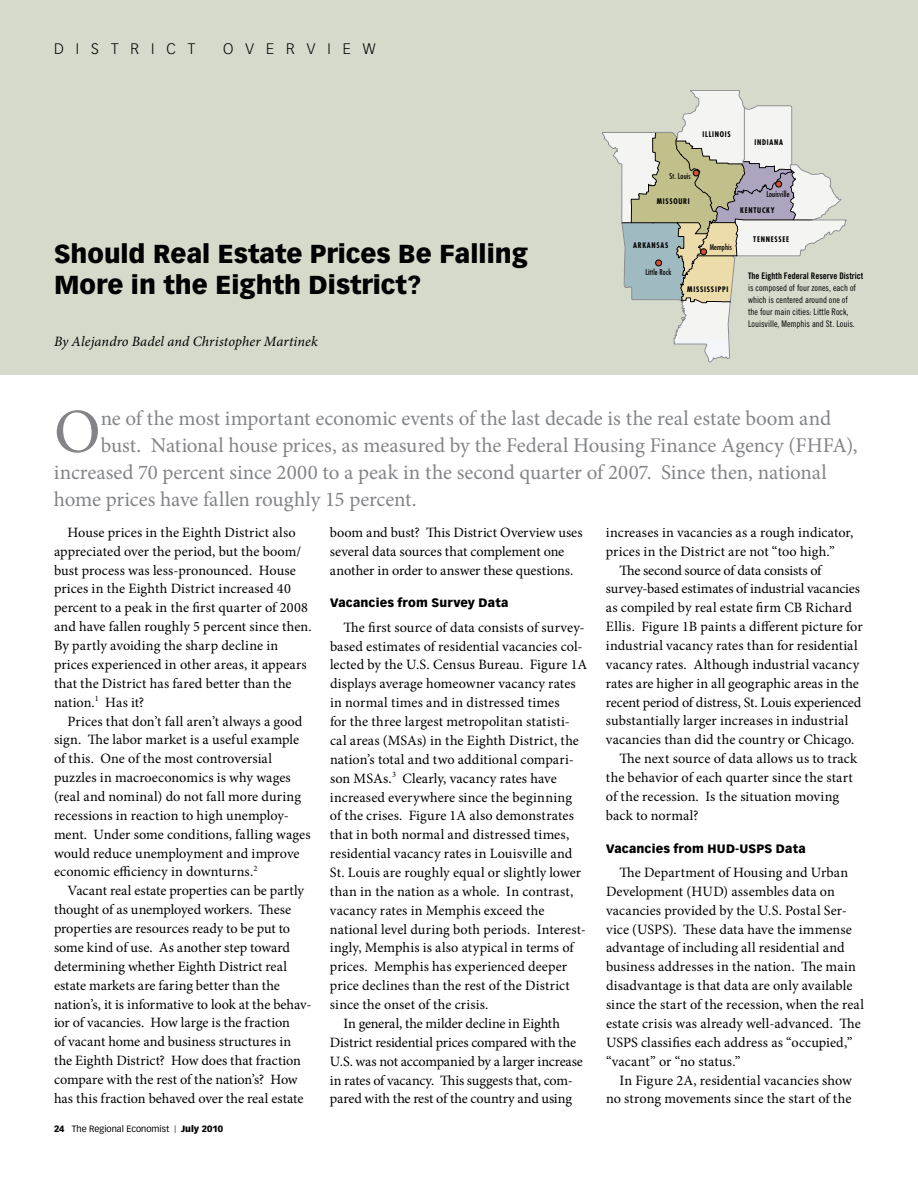
<style>
.page{position:relative;width:918px;height:1188px;background:#fff}
.page>*{position:absolute;margin:0;border:0;box-sizing:border-box;transform-origin:0 0}
.t1{font:62.55px "Minion Pro";color:#828487}
.t2{font:900 25.5px/31.5px "Vectora LT Std";color:#000}
.t3{font:21px "Minion Pro";letter-spacing:-.005em;color:#828487}
.t4{font:300 15px "Vectora LT Std";letter-spacing:.8em;color:#000}
.t5{font:14.25px/18.9px "Minion Pro";letter-spacing:.005em;color:#000}
.t6{font:italic 14.25px "Minion Pro";letter-spacing:.01em;color:#000}
.t7{font:900 12px "Vectora LT Std";letter-spacing:.015em;color:#000}
.t8{font:9px/12px "Trade Gothic Cond Eighteen";color:#000}
.t9{font:9px "Vectora LT Std";color:#000}
.t10{font:9px "Trade Gothic Bold Cond Twenty";color:#000}
.t11{font:condensed 7.95px "Futura";letter-spacing:.015em;color:#000}
.t12{font:700 condensed 7.65px "Futura";letter-spacing:.095em;color:#000}
.t13{font:700 condensed 7.5px "Futura";letter-spacing:.095em;color:#000}
.s1{font-weight:900}
.s2{font-size:7.5px}
</style>
<div class="page">
<div style="left:0;top:0;width:918px;height:375px;background:#d6dacb"></div>
<svg style="left:602px;top:90px;width:245px;height:273px"></svg>
<p class="t4" style="left:54px;top:40px;width:143px">DISTRICT</p>
<p class="t4" style="left:223px;top:40px;width:154px">OVERVIEW</p>
<h2 class="t2" style="left:54px;top:238px;width:475px">Should Real Estate Prices Be Falling<br>More in the Eighth District?</h2>
<p class="t6" style="left:54px;top:332px;width:265px">By Alejandro Badel and Christopher Martinek</p>
<p class="t12" style="left:703px;top:130px;width:30px">ILLINOIS</p>
<p class="t12" style="left:755px;top:137px;width:30px">INDIANA</p>
<p class="t11" style="left:670px;top:172px;width:22px">St. Louis</p>
<p class="t12" style="left:657px;top:196px;width:35px">MISSOURI</p>
<p class="t11" style="left:766px;top:189px;width:25px">Louisville</p>
<p class="t12" style="left:740px;top:205px;width:36px">KENTUCKY</p>
<p class="t12" style="left:633px;top:241px;width:37px">ARKANSAS</p>
<p class="t11" style="left:645px;top:267px;width:28px">Little Rock</p>
<p class="t11" style="left:710px;top:243px;width:24px">Memphis</p>
<p class="t13" style="left:687px;top:284px;width:43px">MISSISSIPPI</p>
<p class="t12" style="left:753px;top:234px;width:37px">TENNESSEE</p>
<p class="t10" style="left:748px;top:271px;width:117px">The Eighth Federal Reserve District</p>
<p class="t8" style="left:748px;top:282px;width:109px">is composed of four zones, each of which is centered around one of the four main cities: Little Rock, Louisville, Memphis and St. Louis.</p>
<h1 class="t1" style="left:54px;top:390px;width:48px">O</h1>
<h3 class="t3" style="left:101px;top:404px;width:732px">ne of the most important economic events of the last decade is the real estate boom and</h3>
<h3 class="t3" style="left:101px;top:431px;width:758px">bust. National house prices, as measured by the Federal Housing Finance Agency (FHFA),</h3>
<h3 class="t3" style="left:54px;top:458px;width:774px">increased 70 percent since 2000 to a peak in the second quarter of 2007. Since then, national</h3>
<h3 class="t3" style="left:54px;top:485px;width:364px">home prices have fallen roughly 15 percent.</h3>
<p class="t5" style="left:54px;top:523px;width:259px;text-indent:13px">House prices in the Eighth District also appreciated over the period, but the boom/ bust process was less-pronounced. House prices in the Eighth District increased 40 percent to a peak in the first quarter of 2008 and have fallen roughly 5 percent since then.<br>By partly avoiding the sharp decline in prices experienced in other areas, it appears that the District has fared better than the nation.<sup>1</sup> Has it?</p>
<p class="t5" style="left:54px;top:712px;width:258px;text-indent:13px">Prices that don’t fall aren’t always a good sign. The labor market is a useful example of this. One of the most controversial puzzles in macroeconomics is why wages (real and nominal) do not fall more during recessions in reaction to high unemploy&shy;ment. Under some conditions, falling wages would reduce unemployment and improve economic efficiency in downturns.<sup>2</sup></p>
<p class="t5" style="left:54px;top:881px;width:259px;text-indent:13px">Vacant real estate properties can be partly thought of as unemployed workers. These properties are resources ready to be put to some kind of use. As another step toward determining whether Eighth District real estate markets are faring better than the nation’s, it is informative to look at the behav&shy;ior of vacancies. How large is the fraction<br>of vacant home and business structures in the Eighth District? How does that fraction compare with the rest of the nation’s? How has this fraction behaved over the real estate</p>
<p class="t5" style="left:330px;top:523px;width:254px">boom and bust? This District Overview uses several data sources that complement one another in order to answer these questions.</p>
<p class="t7" style="left:330px;top:596px;width:180px">Vacancies from Survey Data</p>
<p class="t5" style="left:344px;top:618px;width:243px">The first source of data consists of survey-</p>
<p class="t5" style="left:330px;top:637px;width:254px">based estimates of residential vacancies col-</p>
<p class="t5" style="left:330px;top:655px;width:259px">lected by the U.S. Census Bureau. Figure 1A</p>
<p class="t5" style="left:330px;top:674px;width:247px">displays average homeowner vacancy rates</p>
<p class="t5" style="left:330px;top:693px;width:231px">in normal times and in distressed times</p>
<p class="t5" style="left:330px;top:712px;width:241px">for the three largest metropolitan statisti-</p>
<p class="t5" style="left:330px;top:731px;width:250px">cal areas (MSAs) in the Eighth District, the</p>
<p class="t5" style="left:330px;top:750px;width:245px">nation’s total and two additional compari-</p>
<p class="t5" style="left:330px;top:769px;width:228px">son MSAs.<sup>3</sup> Clearly, vacancy rates have</p>
<p class="t5" style="left:330px;top:788px;width:244px">increased everywhere since the beginning</p>
<p class="t5" style="left:330px;top:806px;width:245px">of the crises. Figure 1A also demonstrates</p>
<p class="t5" style="left:330px;top:825px;width:241px">that in both normal and distressed times,</p>
<p class="t5" style="left:330px;top:844px;width:244px">residential vacancy rates in Louisville and</p>
<p class="t5" style="left:330px;top:863px;width:253px">St. Louis are roughly equal or slightly lower</p>
<p class="t5" style="left:330px;top:882px;width:245px">than in the nation as a whole. In contrast,</p>
<p class="t5" style="left:330px;top:901px;width:216px">vacancy rates in Memphis exceed the</p>
<p class="t5" style="left:330px;top:920px;width:257px">national level during both periods. Interest-</p>
<p class="t5" style="left:330px;top:939px;width:245px">ingly, Memphis is also atypical in terms of</p>
<p class="t5" style="left:330px;top:957px;width:239px">prices. Memphis has experienced deeper</p>
<p class="t5" style="left:330px;top:976px;width:241px">price declines than the rest of the District</p>
<p class="t5" style="left:330px;top:995px;width:160px">since the onset of the crisis.</p>
<p class="t5" style="left:343px;top:1014px;width:218px">In general, the milder decline in Eighth</p>
<p class="t5" style="left:330px;top:1033px;width:248px">District residential prices compared with the</p>
<p class="t5" style="left:330px;top:1052px;width:255px">U.S. was not accompanied by a larger increase</p>
<p class="t5" style="left:330px;top:1071px;width:244px">in rates of vacancy. This suggests that, com-</p>
<p class="t5" style="left:330px;top:1089px;width:244px">pared with the rest of the country and using</p>
<p class="t5" style="left:606px;top:523px;width:249px">increases in vacancies as a rough indicator,</p>
<p class="t5" style="left:606px;top:542px;width:230px">prices in the District are not “too high.”</p>
<p class="t5" style="left:619px;top:561px;width:203px">The second source of data consists of</p>
<p class="t5" style="left:606px;top:579px;width:256px">survey-based estimates of industrial vacancies</p>
<p class="t5" style="left:606px;top:598px;width:247px">as compiled by real estate firm CB Richard</p>
<p class="t5" style="left:606px;top:617px;width:258px">Ellis. Figure 1B paints a different picture for</p>
<p class="t5" style="left:606px;top:636px;width:253px">industrial vacancy rates than for residential</p>
<p class="t5" style="left:606px;top:655px;width:255px">vacancy rates. Although industrial vacancy</p>
<p class="t5" style="left:606px;top:674px;width:254px">rates are higher in all geographic areas in the</p>
<p class="t5" style="left:606px;top:693px;width:257px">recent period of distress, St. Louis experienced</p>
<p class="t5" style="left:606px;top:712px;width:244px">substantially larger increases in industrial</p>
<p class="t5" style="left:606px;top:730px;width:250px">vacancies than did the country or Chicago.</p>
<p class="t5" style="left:619px;top:749px;width:239px">The next source of data allows us to track</p>
<p class="t5" style="left:606px;top:768px;width:248px">the behavior of each quarter since the start</p>
<p class="t5" style="left:606px;top:787px;width:235px">of the recession. Is the situation moving</p>
<p class="t5" style="left:606px;top:806px;width:94px">back to normal?</p>
<p class="t7" style="left:606px;top:841px;width:201px">Vacancies from HUD-USPS Data</p>
<p class="t5" style="left:606px;top:863px;width:259px;text-indent:13px">The Department of Housing and Urban Development (HUD) assembles data on vacancies provided by the U.S. Postal Ser&shy;vice (USPS). These data have the immense advantage of including all residential and business addresses in the nation. The main disadvantage is that data are only available since the start of the recession, when the real estate crisis was already well-advanced. The USPS classifies each address as “occupied,” “vacant” or “no status.”</p>
<p class="t5" style="left:606px;top:1071px;width:247px;text-align:right">In Figure 2A, residential vacancies show no strong movements since the start of the</p>
<p class="t9" style="left:54px;top:1123px;width:171px"><span class="s1">24</span> The Regional Economist <span class="s2">|</span> <span class="s1">July 2010</span></p>
</div>
